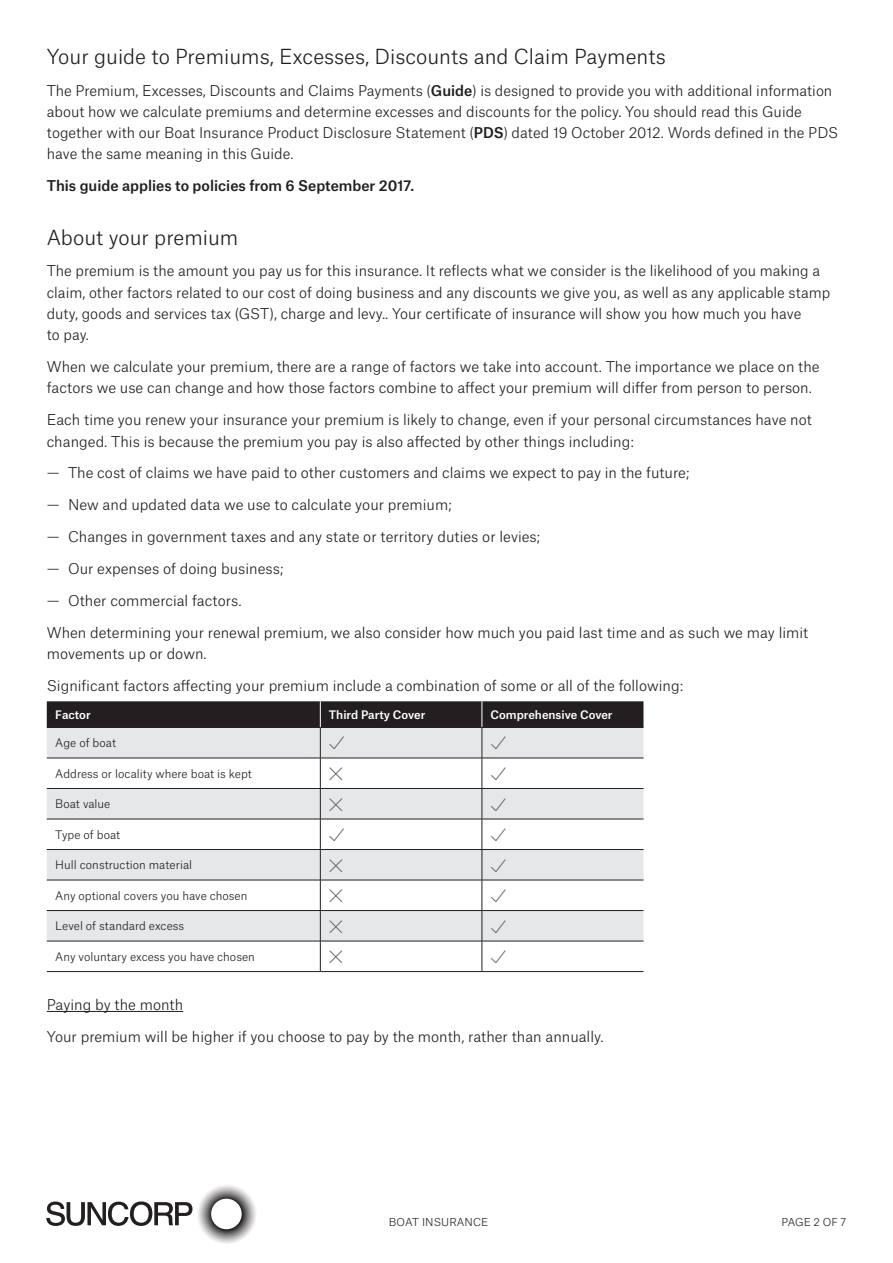
<style>
.page{position:relative;width:893px;height:1263px;background:#fff}
.page>*{position:absolute;margin:0;border:0;box-sizing:border-box;transform-origin:0 0}
.t1{font:300 19.8px "Atlas Grotesk";color:#231f20}
.t2{font:18px "Suncorp Tick Cross 2017";color:#636366}
.t3{font:300 14.25px/21.3px "Atlas Grotesk";color:#231f20}
.t4{font:500 14.25px "Atlas Grotesk";color:#231f20}
.t5{font:300 11.25px "Atlas Grotesk";color:#231f20}
.t6{font:500 11.25px "Atlas Grotesk";color:#fff}
.t7{font:300 10.5px "Atlas Grotesk";letter-spacing:.005em;color:#231f20}
.s1{font-weight:500}
</style>
<div class="page">
<svg style="left:46px;top:1185px;width:210px;height:59px"></svg>
<hr style="left:47px;top:1011px;width:136px;height:1px;background:#231f20">
<svg style="left:47px;top:728px;width:596px;height:213px;fill:#e6e7e9"></svg>
<div style="left:47px;top:701px;width:596px;height:26px;background:#231f20"></div>
<hr style="left:47px;top:727px;width:273px;height:1px;background:#231f20">
<hr style="left:320px;top:727px;width:162px;height:1px;background:#231f20">
<hr style="left:320px;top:728px;width:1px;height:30px;background:#231f20">
<hr style="left:482px;top:727px;width:161px;height:1px;background:#231f20">
<hr style="left:482px;top:728px;width:1px;height:30px;background:#231f20">
<hr style="left:47px;top:758px;width:273px;height:1px;background:#231f20">
<hr style="left:320px;top:758px;width:162px;height:1px;background:#231f20">
<hr style="left:320px;top:758px;width:1px;height:30px;background:#231f20">
<hr style="left:482px;top:758px;width:161px;height:1px;background:#231f20">
<hr style="left:482px;top:758px;width:1px;height:30px;background:#231f20">
<hr style="left:47px;top:788px;width:273px;height:1px;background:#231f20">
<hr style="left:320px;top:788px;width:162px;height:1px;background:#231f20">
<hr style="left:320px;top:789px;width:1px;height:30px;background:#231f20">
<hr style="left:482px;top:788px;width:161px;height:1px;background:#231f20">
<hr style="left:482px;top:789px;width:1px;height:30px;background:#231f20">
<hr style="left:47px;top:819px;width:273px;height:1px;background:#231f20">
<hr style="left:320px;top:819px;width:162px;height:1px;background:#231f20">
<hr style="left:320px;top:819px;width:1px;height:30px;background:#231f20">
<hr style="left:482px;top:819px;width:161px;height:1px;background:#231f20">
<hr style="left:482px;top:819px;width:1px;height:30px;background:#231f20">
<hr style="left:47px;top:849px;width:273px;height:1px;background:#231f20">
<hr style="left:320px;top:849px;width:162px;height:1px;background:#231f20">
<hr style="left:320px;top:850px;width:1px;height:30px;background:#231f20">
<hr style="left:482px;top:849px;width:161px;height:1px;background:#231f20">
<hr style="left:482px;top:850px;width:1px;height:30px;background:#231f20">
<hr style="left:47px;top:880px;width:273px;height:1px;background:#231f20">
<hr style="left:320px;top:880px;width:162px;height:1px;background:#231f20">
<hr style="left:320px;top:880px;width:1px;height:30px;background:#231f20">
<hr style="left:482px;top:880px;width:161px;height:1px;background:#231f20">
<hr style="left:482px;top:880px;width:1px;height:30px;background:#231f20">
<hr style="left:47px;top:910px;width:273px;height:1px;background:#231f20">
<hr style="left:320px;top:910px;width:162px;height:1px;background:#231f20">
<hr style="left:320px;top:911px;width:1px;height:30px;background:#231f20">
<hr style="left:482px;top:910px;width:161px;height:1px;background:#231f20">
<hr style="left:482px;top:911px;width:1px;height:30px;background:#231f20">
<hr style="left:47px;top:941px;width:273px;height:1px;background:#231f20">
<hr style="left:320px;top:941px;width:162px;height:1px;background:#231f20">
<hr style="left:320px;top:941px;width:1px;height:30px;background:#231f20">
<hr style="left:482px;top:941px;width:161px;height:1px;background:#231f20">
<hr style="left:482px;top:941px;width:1px;height:30px;background:#231f20">
<hr style="left:47px;top:971px;width:273px;height:1px;background:#231f20">
<hr style="left:320px;top:971px;width:162px;height:1px;background:#231f20">
<hr style="left:482px;top:971px;width:161px;height:1px;background:#231f20">
<h1 class="t1" style="left:47px;top:41px;width:620px">Your guide to Premiums, Excesses, Discounts and Claim Payments</h1>
<p class="t3" style="left:47px;top:78px;width:793px">The Premium, Excesses, Discounts and Claims Payments (<span class="s1">Guide</span>) is designed to provide you with additional information about how we calculate premiums and determine excesses and discounts for the policy. You should read this Guide together with our Boat Insurance Product Disclosure Statement (<span class="s1">PDS</span>) dated 19 October 2012. Words defined in the PDS have the same meaning in this Guide.</p>
<p class="t4" style="left:47px;top:174px;width:369px">This guide applies to policies from 6 September 2017.</p>
<h1 class="t1" style="left:47px;top:221px;width:193px">About your premium</h1>
<p class="t3" style="left:47px;top:259px;width:785px">The premium is the amount you pay us for this insurance. It reflects what we consider is the likelihood of you making a claim, other factors related to our cost of doing business and any discounts we give you, as well as any applicable stamp duty, goods and services tax (GST), charge and levy.. Your certificate of insurance will show you how much you have<br>to pay.</p>
<p class="t3" style="left:47px;top:355px;width:774px">When we calculate your premium, there are a range of factors we take into account. The importance we place on the factors we use can change and how those factors combine to affect your premium will differ from person to person.</p>
<p class="t3" style="left:47px;top:408px;width:767px">Each time you renew your insurance your premium is likely to change, even if your personal circumstances have not changed. This is because the premium you pay is also affected by other things including:</p>
<p class="t3" style="left:47px;top:461px;width:645px">— The cost of claims we have paid to other customers and claims we expect to pay in the future;</p>
<p class="t3" style="left:47px;top:493px;width:407px">— New and updated data we use to calculate your premium;</p>
<p class="t3" style="left:47px;top:525px;width:495px">— Changes in government taxes and any state or territory duties or levies;</p>
<p class="t3" style="left:47px;top:557px;width:238px">— Our expenses of doing business;</p>
<p class="t3" style="left:47px;top:588px;width:196px">— Other commercial factors.</p>
<p class="t3" style="left:47px;top:620px;width:763px">When determining your renewal premium, we also consider how much you paid last time and as such we may limit movements up or down.</p>
<p class="t3" style="left:47px;top:674px;width:638px">Significant factors affecting your premium include a combination of some or all of the following:</p>
<p class="t6" style="left:55px;top:705px;width:37px">Factor</p>
<p class="t6" style="left:329px;top:705px;width:98px">Third Party Cover</p>
<p class="t6" style="left:490px;top:705px;width:124px">Comprehensive Cover</p>
<p class="t5" style="left:55px;top:734px;width:62px">Age of boat</p>
<p class="t2" style="left:329px;top:735px;width:17px">P</p>
<p class="t2" style="left:490px;top:735px;width:17px">P</p>
<p class="t5" style="left:55px;top:765px;width:198px">Address or locality where boat is kept</p>
<p class="t2" style="left:329px;top:766px;width:16px">O</p>
<p class="t2" style="left:490px;top:766px;width:17px">P</p>
<p class="t5" style="left:55px;top:795px;width:57px">Boat value</p>
<p class="t2" style="left:329px;top:796px;width:16px">O</p>
<p class="t2" style="left:490px;top:796px;width:17px">P</p>
<p class="t5" style="left:55px;top:826px;width:67px">Type of boat</p>
<p class="t2" style="left:329px;top:827px;width:17px">P</p>
<p class="t2" style="left:490px;top:827px;width:17px">P</p>
<p class="t5" style="left:55px;top:856px;width:138px">Hull construction material</p>
<p class="t2" style="left:329px;top:857px;width:16px">O</p>
<p class="t2" style="left:490px;top:857px;width:17px">P</p>
<p class="t5" style="left:55px;top:887px;width:194px">Any optional covers you have chosen</p>
<p class="t2" style="left:329px;top:888px;width:16px">O</p>
<p class="t2" style="left:490px;top:888px;width:17px">P</p>
<p class="t5" style="left:55px;top:917px;width:130px">Level of standard excess</p>
<p class="t2" style="left:329px;top:918px;width:16px">O</p>
<p class="t2" style="left:490px;top:918px;width:17px">P</p>
<p class="t5" style="left:55px;top:948px;width:201px">Any voluntary excess you have chosen</p>
<p class="t2" style="left:329px;top:949px;width:16px">O</p>
<p class="t2" style="left:490px;top:949px;width:17px">P</p>
<p class="t3" style="left:47px;top:992px;width:138px">Paying by the month</p>
<p class="t3" style="left:47px;top:1024px;width:558px">Your premium will be higher if you choose to pay by the month, rather than annually.</p>
<p class="t7" style="left:389px;top:1214px;width:101px">BOAT INSURANCE</p>
<p class="t7" style="left:781px;top:1214px;width:66px">PAGE 2 OF 7</p>
</div>
